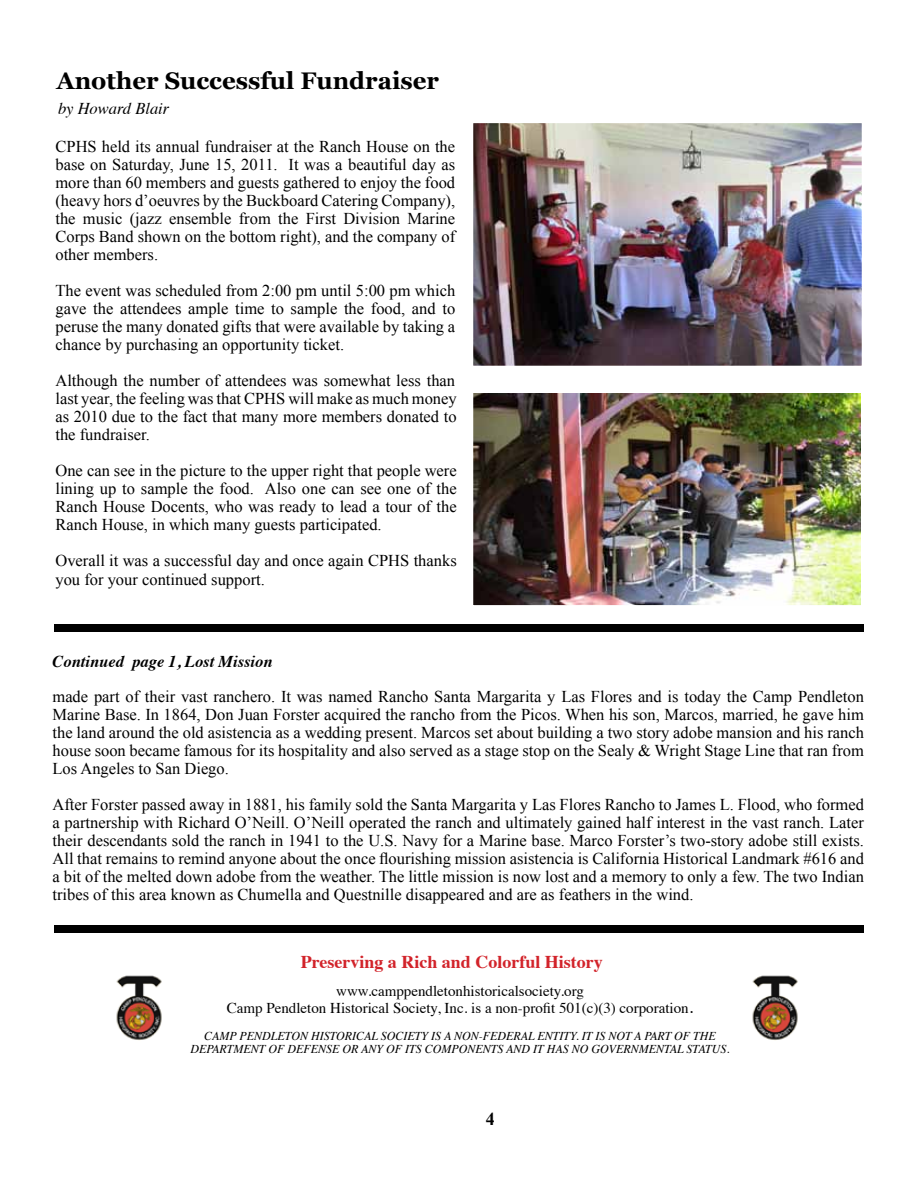
<style>
.page{position:relative;width:918px;height:1188px;background:#fff}
.page>*{position:absolute;margin:0;border:0;box-sizing:border-box;transform-origin:0 0}
.t1{font:700 24px "Georgia";color:#000}
.t2{font:700 18px "Times";color:#d2232a}
.t3{font:700 18px "Times New Roman";color:#000}
.t4{font:16.5px/18px "Times New Roman";color:#000;text-align:justify}
.t5{font:italic 700 16.5px "Times";color:#000}
.t6{font:italic 16.5px "Times";color:#000}
.t7{font:15px/16.5px "Times";color:#000;text-align:center}
.t8{font:italic 12px/13.5px "Times";color:#000;text-align:center}
.s1{font-size:18px}
</style>
<div class="page">
<img style="left:116px;top:975px;width:46px;height:65px">
<img style="left:475px;top:125px;width:385px;height:239px">
<div style="left:472px;top:122px;width:391px;height:245px;border:2px solid #fff"></div>
<img style="left:475px;top:395px;width:384px;height:209px">
<div style="left:472px;top:392px;width:390px;height:215px;border:2px solid #fff"></div>
<div style="left:54px;top:625px;width:810px;height:7px;background:#000"></div>
<div style="left:54px;top:925px;width:810px;height:7px;background:#000"></div>
<img style="left:752px;top:975px;width:46px;height:65px">
<h1 class="t1" style="left:57px;top:66px;width:384px">Another Successful Fundraiser</h1>
<p class="t6" style="left:58px;top:94px;width:113px">by Howard Blair</p>
<p class="t4" style="left:55px;top:137px;width:401px">CPHS held its annual fundraiser at the Ranch House on the base on Saturday, June 15, 2011. It was a beautiful day as more than 60 members and guests gathered to enjoy the food (heavy hors d’oeuvres by the Buckboard Catering Company), the music (jazz ensemble from the First Division Marine Corps Band shown on the bottom right), and the company of other members.</p>
<p class="t4" style="left:55px;top:281px;width:401px">The event was scheduled from 2:00 pm until 5:00 pm which gave the attendees ample time to sample the food, and to peruse the many donated gifts that were available by taking a chance by purchasing an opportunity ticket.</p>
<p class="t4" style="left:55px;top:371px;width:403px">Although the number of attendees was somewhat less than last year, the feeling was that CPHS will make as much money as 2010 due to the fact that many more members donated to the fundraiser.</p>
<p class="t4" style="left:55px;top:461px;width:403px">One can see in the picture to the upper right that people were lining up to sample the food. Also one can see one of the Ranch House Docents, who was ready to lead a tour of the Ranch House, in which many guests participated.</p>
<p class="t4" style="left:55px;top:550px;width:403px;line-height:19.5px">Overall it was a successful day and once again CPHS thanks you for your continued support.</p>
<p class="t5" style="left:52px;top:646px;width:222px">Continued page 1, Lost Mission</p>
<p class="t4" style="left:52px;top:687px;width:813px">made part of their vast ranchero. It was named Rancho Santa Margarita y Las Flores and is today the Camp Pendleton Marine Base. In 1864, Don Juan Forster acquired the rancho from the Picos. When his son, Marcos, married, he gave him the land around the old asistencia as a wedding present. Marcos set about building a two story adobe mansion and his ranch house soon became famous for its hospitality and also served as a stage stop on the Sealy &amp; Wright Stage Line that ran from Los Angeles to San Diego.</p>
<p class="t4" style="left:52px;top:795px;width:813px">After Forster passed away in 1881, his family sold the Santa Margarita y Las Flores Rancho to James L. Flood, who formed a partnership with Richard O’Neill. O’Neill operated the ranch and ultimately gained half interest in the vast ranch. Later their descendants sold the ranch in 1941 to the U.S. Navy for a Marine base. Marco Forster’s two-story adobe still exists.<br>All that remains to remind anyone about the once flourishing mission asistencia is California Historical Landmark #616 and a bit of the melted down adobe from the weather. The little mission is now lost and a memory to only a few. The two Indian tribes of this area known as Chumella and Questnille disappeared and are as feathers in the wind.</p>
<p class="t2" style="left:301px;top:945px;width:304px">Preserving a Rich and Colorful History</p>
<p class="t7" style="left:227px;top:982px;width:468px">www.camppendletonhistoricalsociety.org<br>Camp Pendleton Historical Society, Inc. is a non-profit 501(c)(3) corporation<span class="s1">.</span></p>
<p class="t8" style="left:190px;top:1028px;width:541px">CAMP PENDLETON HISTORICAL SOCIETY IS A NON-FEDERAL ENTITY. IT IS NOT A PART OF THE<br>DEPARTMENT OF DEFENSE OR ANY OF ITS COMPONENTS AND IT HAS NO GOVERNMENTAL STATUS.</p>
<p class="t3" style="left:486px;top:1106px;width:10px">4</p>
</div>
